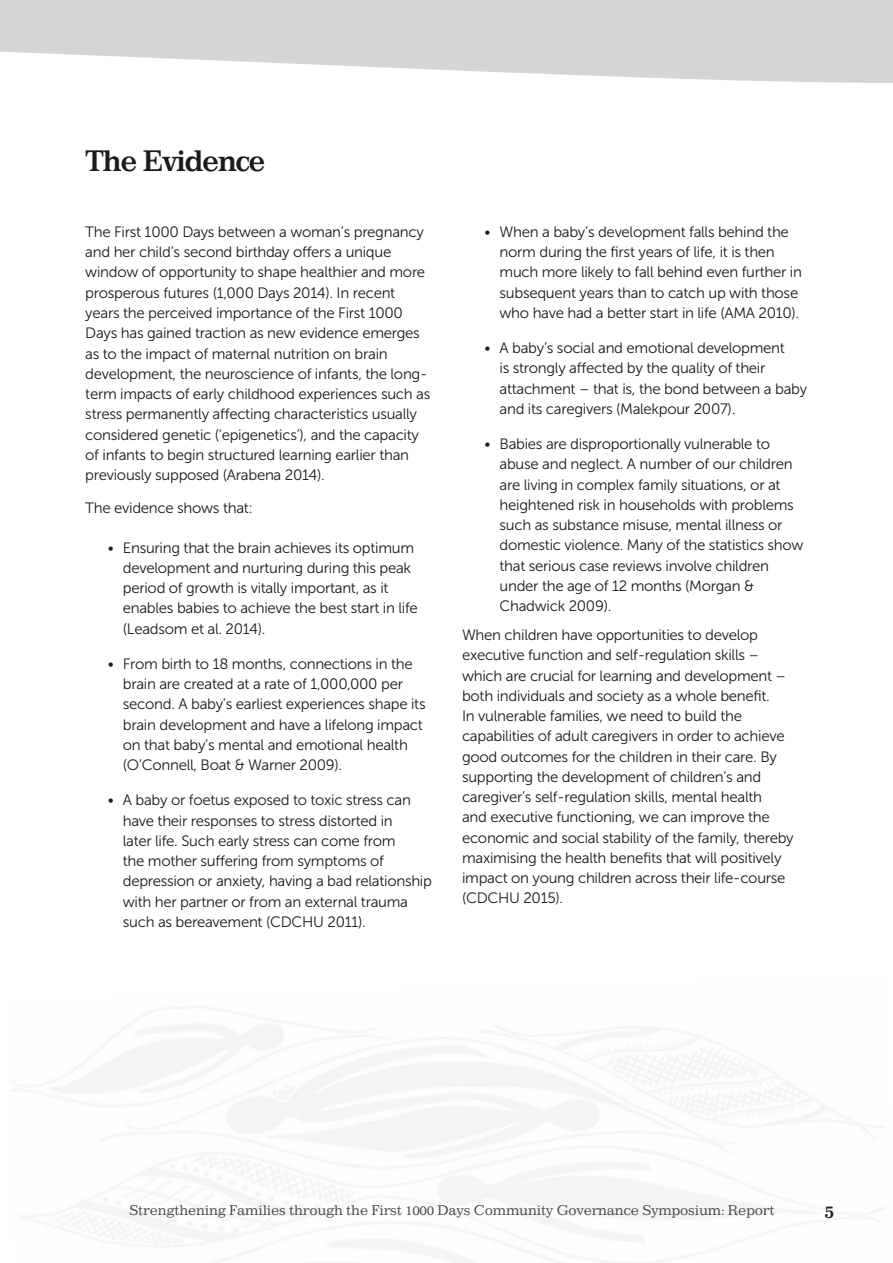
<style>
.page{position:relative;width:893px;height:1263px;background:#fff}
.page>*{position:absolute;margin:0;border:0;box-sizing:border-box;transform-origin:0 0}
.t1{font:700 28.5px "Impressum";letter-spacing:-.05em;color:#1c1b1a}
.t2{font:700 18px "Impressum";color:#1c1b1a}
.t3{font:15px/20.2px "Museo Sans 300";letter-spacing:-.02em;color:#1c1b1a}
.t4{font:13.5px "Impressum";letter-spacing:-.02em;color:#474848}
</style>
<div class="page">
<svg style="left:0;top:0;width:892px;height:83px;fill:#d4d5d5"></svg>
<h1 class="t1" style="left:85px;top:144px;width:182px">The Evidence</h1>
<p class="t3" style="left:85px;top:222px;width:346px">The First 1000 Days between a woman’s pregnancy and her child’s second birthday offers a unique window of opportunity to shape healthier and more prosperous futures (1,000 Days 2014). In recent years the perceived importance of the First 1000<br>Days has gained traction as new evidence emerges as to the impact of maternal nutrition on brain development, the neuroscience of infants, the long&shy;term impacts of early childhood experiences such as stress permanently affecting characteristics usually considered genetic (‘epigenetics’), and the capacity of infants to begin structured learning earlier than previously supposed (Arabena 2014).</p>
<p class="t3" style="left:85px;top:498px;width:169px">The evidence shows that:</p>
<p class="t3" style="left:123px;top:537px;width:296px;text-indent:-15px">• Ensuring that the brain achieves its optimum development and nurturing during this peak period of growth is vitally important, as it enables babies to achieve the best start in life (Leadsom et al. 2014).</p>
<p class="t3" style="left:123px;top:653px;width:304px;text-indent:-15px">• From birth to 18 months, connections in the brain are created at a rate of 1,000,000 per second. A baby’s earliest experiences shape its brain development and have a lifelong impact on that baby’s mental and emotional health (O’Connell, Boat &amp; Warner 2009).</p>
<p class="t3" style="left:123px;top:790px;width:310px;text-indent:-15px">• A baby or foetus exposed to toxic stress can have their responses to stress distorted in<br>later life. Such early stress can come from<br>the mother suffering from symptoms of depression or anxiety, having a bad relationship with her partner or from an external trauma such as bereavement (CDCHU 2011).</p>
<p class="t3" style="left:499px;top:222px;width:304px;text-indent:-15px">• When a baby’s development falls behind the norm during the first years of life, it is then much more likely to fall behind even further in subsequent years than to catch up with those who have had a better start in life (AMA 2010).</p>
<p class="t3" style="left:499px;top:338px;width:309px;text-indent:-15px">• A baby’s social and emotional development<br>is strongly affected by the quality of their attachment – that is, the bond between a baby and its caregivers (Malekpour 2007).</p>
<p class="t3" style="left:499px;top:434px;width:305px;text-indent:-15px">• Babies are disproportionally vulnerable to abuse and neglect. A number of our children are living in complex family situations, or at heightened risk in households with problems such as substance misuse, mental illness or domestic violence. Many of the statistics show that serious case reviews involve children under the age of 12 months (Morgan &amp; Chadwick 2009).</p>
<p class="t3" style="left:462px;top:624px;width:333px">When children have opportunities to develop executive function and self-regulation skills – which are crucial for learning and development – both individuals and society as a whole benefit.<br>In vulnerable families, we need to build the capabilities of adult caregivers in order to achieve good outcomes for the children in their care. By supporting the development of children’s and caregiver’s self-regulation skills, mental health<br>and executive functioning, we can improve the economic and social stability of the family, thereby maximising the health benefits that will positively impact on young children across their life-course (CDCHU 2015).</p>
<p class="t4" style="left:129px;top:1201px;width:646px">Strengthening Families through the First 1000 Days Community Governance Symposium: Report</p>
<p class="t2" style="left:824px;top:1200px;width:12px">5</p>
</div>
